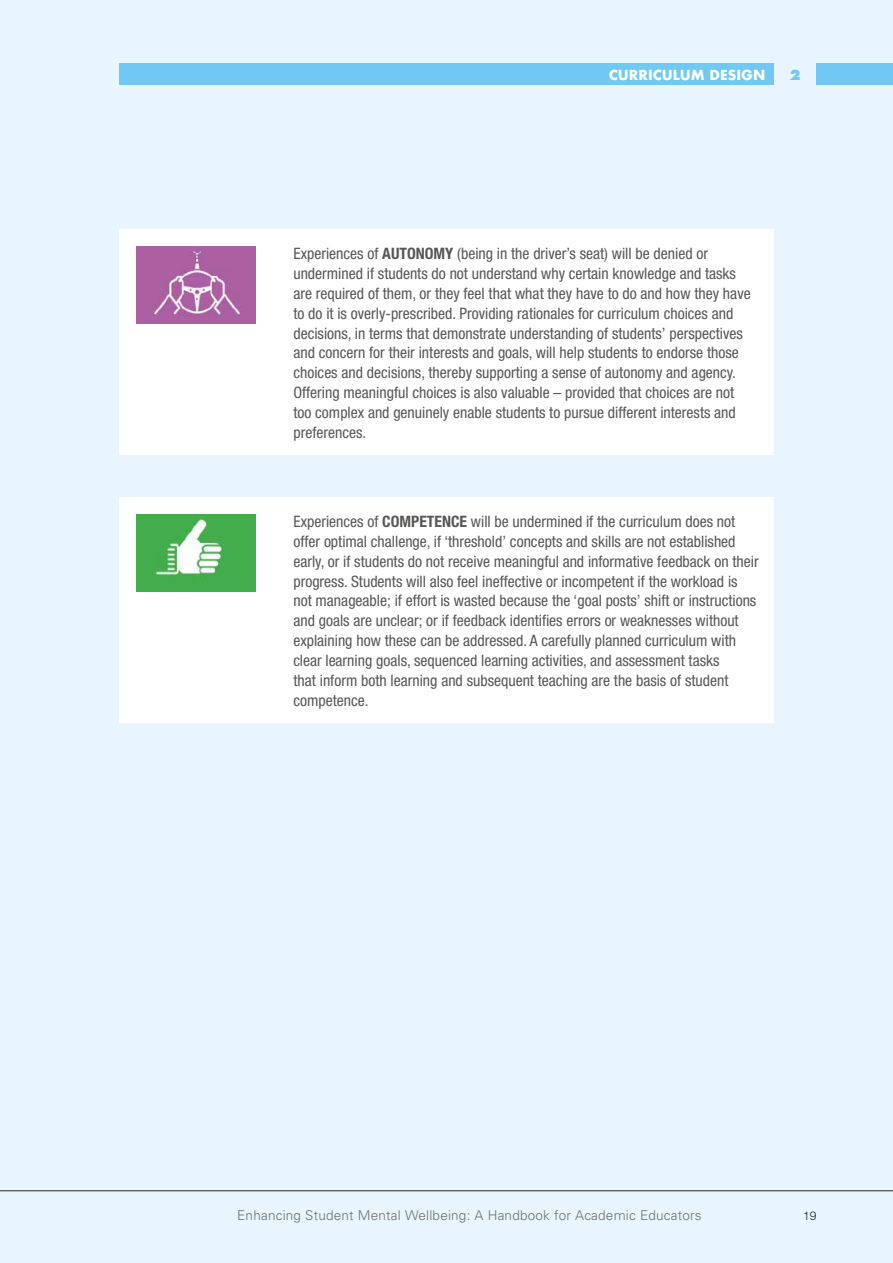
<style>
.page{position:relative;width:893px;height:1263px;background:#e8f5fe}
.page>*{position:absolute;margin:0;border:0;box-sizing:border-box;transform-origin:0 0}
.t1{font:condensed 15.75px/20px "Helvetica Neue";color:#575756}
.t2{font:300 13.5px "Univers";letter-spacing:.015em;color:#706f6f}
.t3{font:700 13.5px "Futura";color:#fff}
.t4{font:800 13.5px "Futura";color:#71c9f3}
.t5{font:300 12px "Helvetica Neue";color:#1d1d1b}
.s1{font-weight:700}
</style>
<div class="page">
<div style="left:119px;top:64px;width:655px;height:21px;background:#71c9f3"></div>
<div style="left:816px;top:64px;width:77px;height:21px;background:#71c9f3"></div>
<hr style="left:0;top:1190px;width:893px;height:1px;background:#575756">
<div style="left:119px;top:230px;width:655px;height:225px;background:#fff"></div>
<img style="left:136px;top:247px;width:119px;height:76px">
<div style="left:119px;top:497px;width:655px;height:226px;background:#fff"></div>
<img style="left:136px;top:514px;width:119px;height:77px">
<p class="t3" style="left:609px;top:65px;width:158px">CURRICULUM DESIGN</p>
<p class="t4" style="left:790px;top:66px;width:13px">2</p>
<p class="t1" style="left:293px;top:243px;width:459px">Experiences of <span class="s1">AUTONOMY</span> (being in the driver’s seat) will be denied or undermined if students do not understand why certain knowledge and tasks are required of them, or they feel that what they have to do and how they have to do it is overly-prescribed. Providing rationales for curriculum choices and decisions, in terms that demonstrate understanding of students’ perspectives and concern for their interests and goals, will help students to endorse those choices and decisions, thereby supporting a sense of autonomy and agency.<br>Offering meaningful choices is also valuable – provided that choices are not too complex and genuinely enable students to pursue different interests and preferences.</p>
<p class="t1" style="left:293px;top:511px;width:467px">Experiences of <span class="s1">COMPETENCE</span> will be undermined if the curriculum does not offer optimal challenge, if ‘threshold’ concepts and skills are not established early, or if students do not receive meaningful and informative feedback on their progress. Students will also feel ineffective or incompetent if the workload is not manageable; if effort is wasted because the ‘goal posts’ shift or instructions and goals are unclear; or if feedback identifies errors or weaknesses without explaining how these can be addressed. A carefully planned curriculum with clear learning goals, sequenced learning activities, and assessment tasks<br>that inform both learning and subsequent teaching are the basis of student competence.</p>
<p class="t2" style="left:237px;top:1207px;width:466px">Enhancing Student Mental Wellbeing: A Handbook for Academic Educators</p>
<p class="t5" style="left:803px;top:1209px;width:15px">19</p>
</div>
